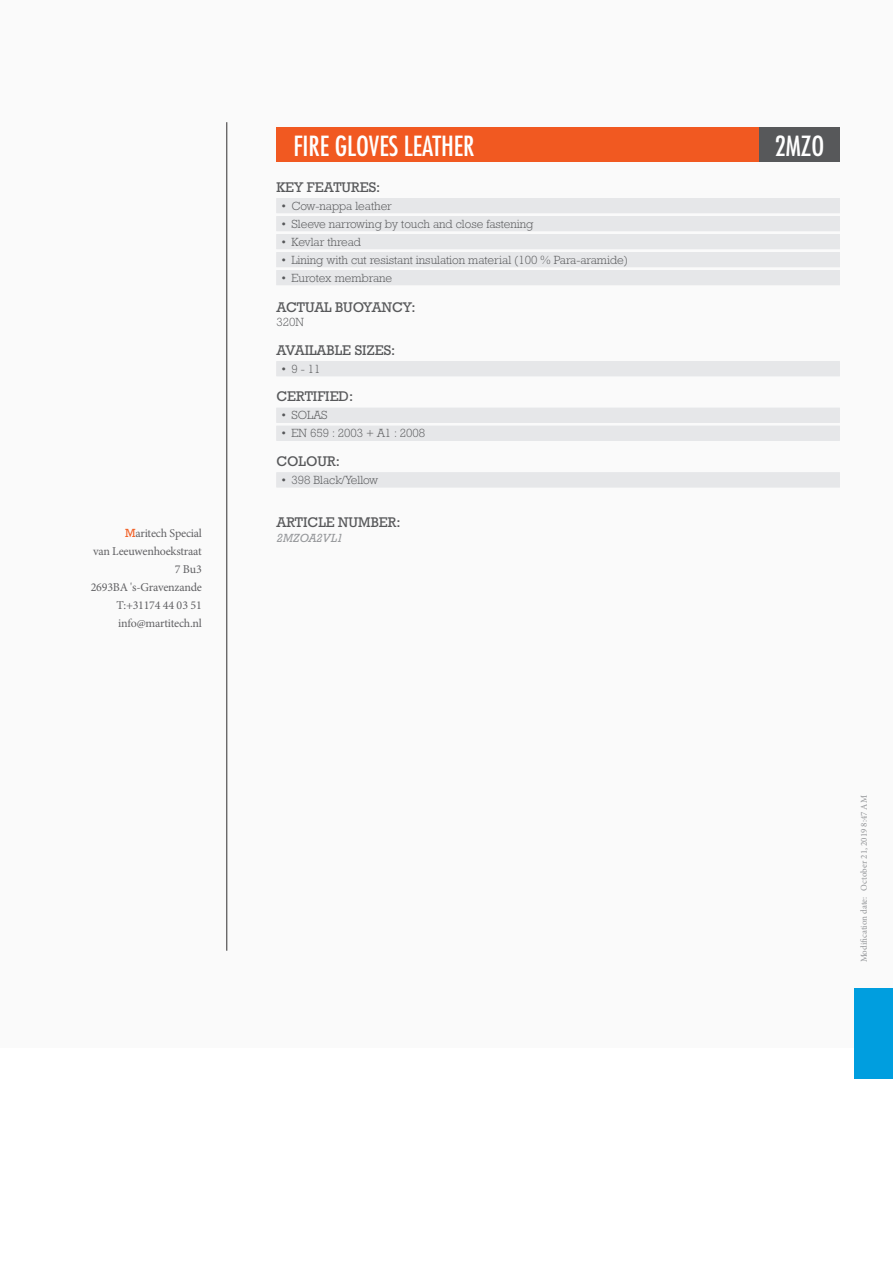
<style>
.page{position:relative;width:893px;height:1263px;background:#fff}
.page>*{position:absolute;margin:0;border:0;box-sizing:border-box;transform-origin:0 0}
.t1{font:condensed 27px "Futura Std";color:#fff}
.t2{font:14.25px "Rockwell Std";color:#57585a}
.t3{font:300 12px "Rockwell Std";color:#57585a}
.t4{font:12px/18.1px "Minion Pro";letter-spacing:-.02em;color:#616164;text-align:right}
.t5{font:italic 12px "Rockwell Std";color:#97999c}
.t6{font:9px "Minion Pro";color:#939598}
.s1{font-family:"Rockwell Std";color:#f26228}
</style>
<div class="page">
<div style="left:0;top:0;width:893px;height:1048px;background:#fafafa"></div>
<hr style="left:227px;top:122px;width:1px;height:829px;background:#312f30">
<div style="left:854px;top:989px;width:39px;height:90px;background:#009edf"></div>
<div style="left:276px;top:128px;width:483px;height:34px;background:#f15921"></div>
<div style="left:759px;top:128px;width:81px;height:34px;background:#57585a"></div>
<div style="left:276px;top:198px;width:564px;height:15px;background:#e6e7e9"></div>
<div style="left:276px;top:216px;width:564px;height:15px;background:#e6e7e9"></div>
<div style="left:276px;top:234px;width:564px;height:15px;background:#e6e7e9"></div>
<div style="left:276px;top:252px;width:564px;height:15px;background:#e6e7e9"></div>
<div style="left:276px;top:270px;width:564px;height:15px;background:#e6e7e9"></div>
<div style="left:276px;top:361px;width:564px;height:15px;background:#e6e7e9"></div>
<div style="left:276px;top:408px;width:564px;height:15px;background:#e6e7e9"></div>
<div style="left:276px;top:426px;width:564px;height:15px;background:#e6e7e9"></div>
<div style="left:276px;top:472px;width:564px;height:15px;background:#e6e7e9"></div>
<p class="t4" style="left:91px;top:524px;width:113px"><span class="s1">M</span>aritech Special<br>van Leeuwenhoekstraat<br>7 Bu3<br>2693BA 's-Gravenzande<br>T:+31174 44 03 51 info@martitech.nl</p>
<h1 class="t1" style="left:293px;top:128px;width:183px">FIRE GLOVES LEATHER</h1>
<h1 class="t1" style="left:775px;top:128px;width:51px">2MZO</h1>
<p class="t2" style="left:276px;top:178px;width:106px">KEY FEATURES:</p>
<p class="t3" style="left:281px;top:198px;width:113px">• Cow-nappa leather</p>
<p class="t3" style="left:281px;top:216px;width:254px">• Sleeve narrowing by touch and close fastening</p>
<p class="t3" style="left:281px;top:234px;width:82px">• Kevlar thread</p>
<p class="t3" style="left:281px;top:252px;width:349px">• Lining with cut resistant insulation material (100 % Para-aramide)</p>
<p class="t3" style="left:281px;top:270px;width:113px">• Eurotex membrane</p>
<p class="t2" style="left:276px;top:298px;width:141px">ACTUAL BUOYANCY:</p>
<p class="t3" style="left:276px;top:315px;width:29px">320N</p>
<p class="t2" style="left:276px;top:341px;width:120px">AVAILABLE SIZES:</p>
<p class="t3" style="left:281px;top:361px;width:41px">• 9 - 11</p>
<p class="t2" style="left:276px;top:388px;width:78px">CERTIFIED:</p>
<p class="t3" style="left:281px;top:408px;width:48px">• SOLAS</p>
<p class="t3" style="left:281px;top:426px;width:146px">• EN 659 : 2003 + A1 : 2008</p>
<p class="t2" style="left:276px;top:452px;width:65px">COLOUR:</p>
<p class="t3" style="left:281px;top:472px;width:99px">• 398 Black/Yellow</p>
<p class="t2" style="left:276px;top:514px;width:126px">ARTICLE NUMBER:</p>
<p class="t5" style="left:276px;top:530px;width:68px">2MZOA2VL1</p>
<p class="t6" style="left:859px;top:962px;width:169px;rotate:-90deg">Modification date: October 21, 2019 8:47 AM</p>
</div>
